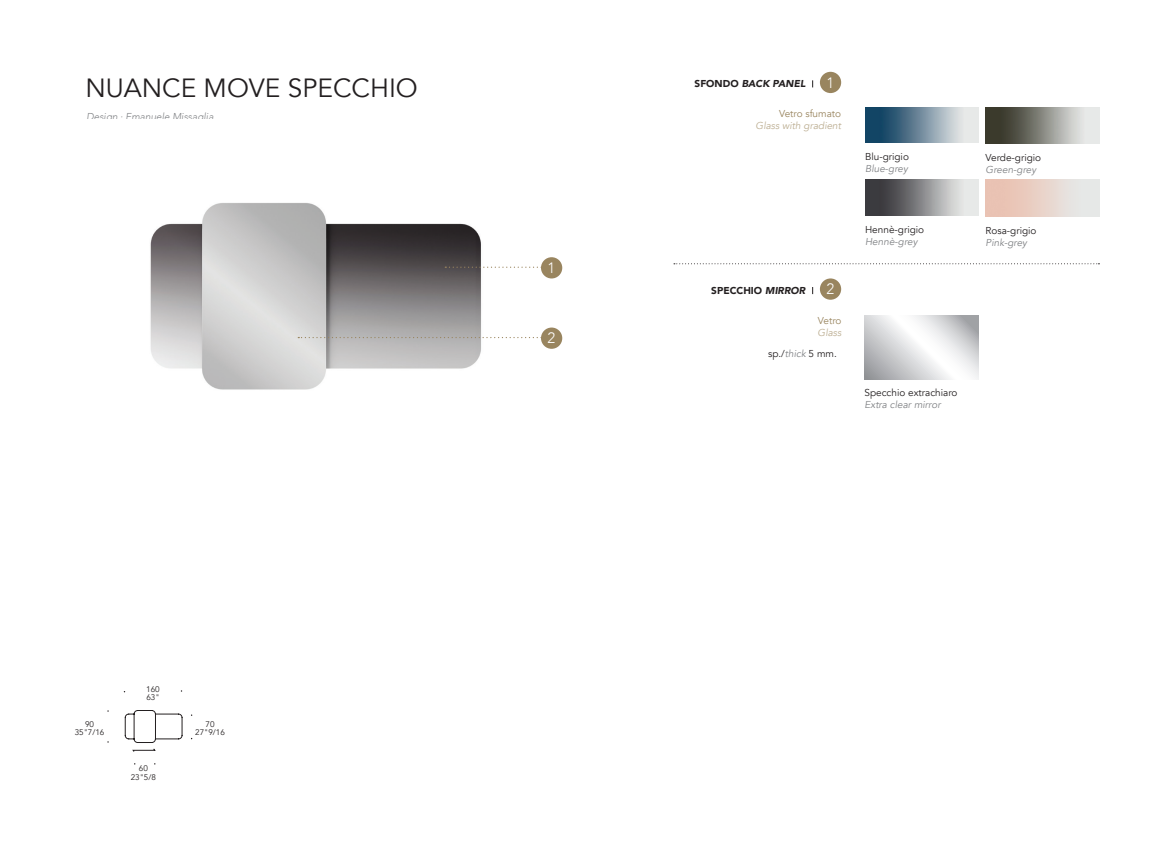
<style>
.page{position:relative;width:1170px;height:851px;background:#fff}
.page>*{position:absolute;margin:0;border:0;box-sizing:border-box;transform-origin:0 0}
.t1{font:26.25px "Avenir";color:#231f20}
.t2{font:300 15px "Avenir";color:#fff}
.elenco{font:10px/12px "Avenir";color:#231f20}
.elenco-2{font:italic 10px "Avenir";color:#808285}
.t3{font:italic 300 10px "Avenir";color:#808285}
.elenco-3{font:10px/12px "Avenir";color:#99855f}
.elenco-4{font:italic 10px "Avenir";color:#bcae92}
.t4{font:italic 900 10px "Avenir";color:#231f20}
.t5{font:900 10px "Avenir";color:#231f20}
.t6{font:8.12px "Avenir";color:#231f20}
.s1{font-style:normal}
.s2{font-style:italic}
.s3{font-style:italic;color:#bcae92}
.s4{font-style:italic;color:#808285}
</style>
<div class="page">
<div style="left:819px;top:72px;width:22px;height:21px;background:#99855f;border-radius:50%"></div>
<div style="left:819px;top:278px;width:22px;height:22px;background:#99855f;border-radius:50%"></div>
<svg style="left:864px;top:315px;width:113px;height:64px"></svg>
<svg style="left:674px;top:263px;width:425px;height:1px"></svg>
<svg style="left:125px;top:710px;width:57px;height:32px"></svg>
<img style="left:865px;top:107px;width:113px;height:36px">
<img style="left:865px;top:180px;width:113px;height:35px">
<img style="left:985px;top:107px;width:113px;height:37px">
<img style="left:150px;top:203px;width:413px;height:187px">
<div style="left:541px;top:257px;width:21px;height:21px;background:#99855f;border-radius:50%"></div>
<svg style="left:445px;top:266px;width:96px;height:2px"></svg>
<div style="left:541px;top:327px;width:21px;height:22px;background:#99855f;border-radius:50%"></div>
<svg style="left:298px;top:337px;width:243px;height:1px"></svg>
<svg style="left:132px;top:748px;width:23px;height:3px"></svg>
<p class="t1" style="left:85px;top:72px;width:334px">NUANCE MOVE SPECCHIO</p>
<p class="t3" style="left:86px;top:110px;width:129px">Design ∙ Emanuele Missaglia</p>
<p class="t2" style="left:547px;top:259px;width:9px">1</p>
<p class="t2" style="left:547px;top:329px;width:9px">2</p>
<p class="t6" style="left:85px;top:718px;width:11px">90</p>
<p class="t6" style="left:75px;top:727px;width:31px">35"7/16</p>
<p class="t6" style="left:146px;top:683px;width:15px">160</p>
<p class="t6" style="left:146px;top:692px;width:15px">63"</p>
<p class="t6" style="left:139px;top:763px;width:11px">60</p>
<p class="t6" style="left:131px;top:772px;width:27px">23"5/8</p>
<p class="t6" style="left:205px;top:718px;width:11px">70</p>
<p class="t6" style="left:195px;top:727px;width:31px">27"9/16</p>
<p class="t4" style="left:694px;top:76px;width:112px"><span class="s1">SFONDO</span> BACK PANEL</p>
<p class="t2" style="left:826px;top:73px;width:9px">1</p>
<p class="elenco-3" style="left:779px;top:108px;width:64px">Vetro sfumato</p>
<p class="elenco-4" style="left:755px;top:120px;width:87px">Glass with gradient</p>
<p class="t5" style="left:711px;top:282px;width:96px">SPECCHIO <span class="s2">MIRROR</span></p>
<p class="t2" style="left:826px;top:280px;width:9px">2</p>
<p class="elenco-3" style="left:817px;top:314px;width:25px">Vetro<br><span class="s3">Glass</span></p>
<p class="elenco" style="left:768px;top:348px;width:70px">sp./<span class="s4">thick</span> 5 mm.</p>
<p class="elenco" style="left:865px;top:150px;width:45px">Blu-grigio</p>
<p class="elenco-2" style="left:865px;top:162px;width:44px">Blue-grey</p>
<p class="elenco" style="left:865px;top:223px;width:61px">Hennè-grigio</p>
<p class="elenco-2" style="left:865px;top:235px;width:54px">Hennè-grey</p>
<p class="elenco" style="left:864px;top:387px;width:94px">Specchio extrachiaro<br><span class="s4">Extra clear mirror</span></p>
<p class="elenco" style="left:985px;top:152px;width:57px">Verde-grigio</p>
<p class="elenco-2" style="left:985px;top:163px;width:52px">Green-grey</p>
<p class="elenco" style="left:985px;top:224px;width:52px">Rosa-grigio</p>
<p class="elenco-2" style="left:985px;top:236px;width:43px">Pink-grey</p>
</div>
